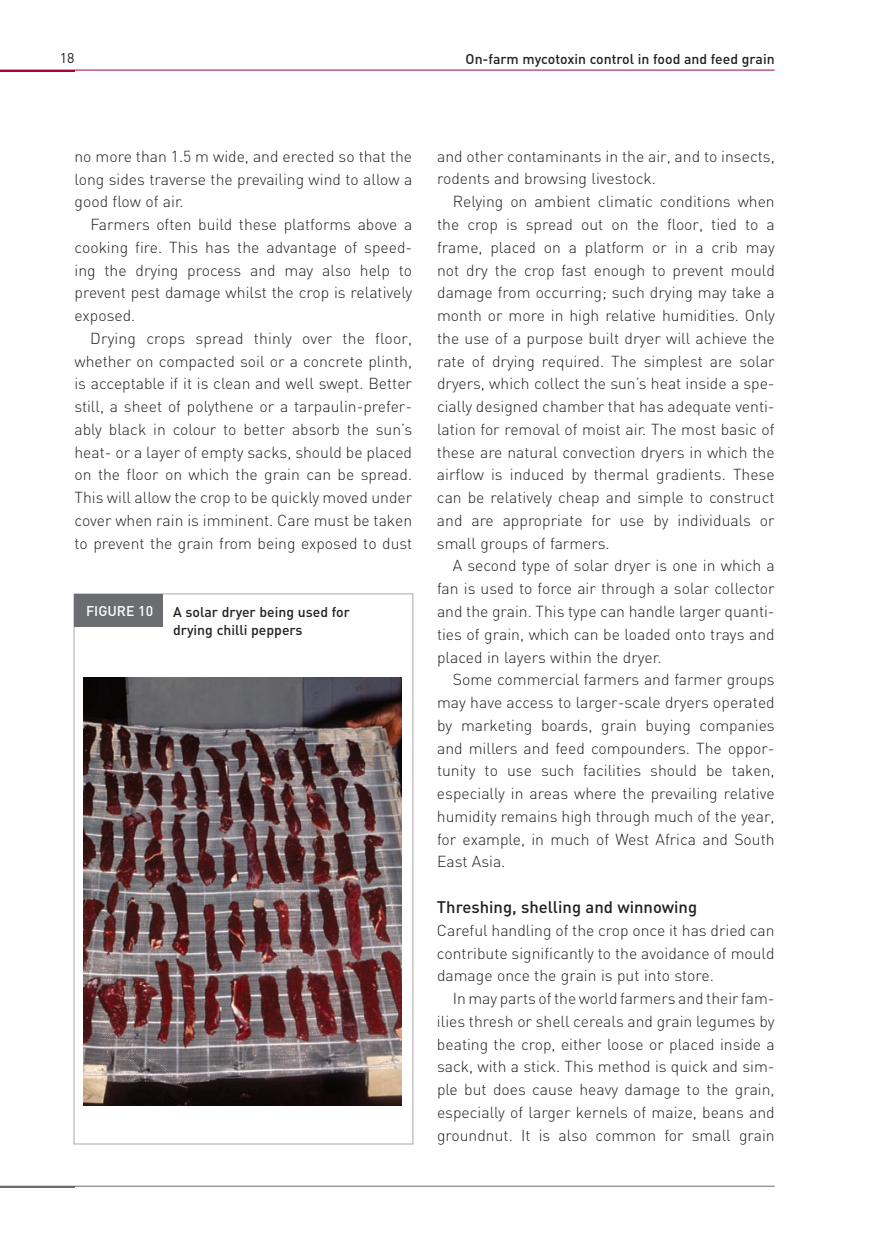
<style>
.page{position:relative;width:874px;height:1241px;background:#fff}
.page>*{position:absolute;margin:0;border:0;box-sizing:border-box;transform-origin:0 0}
.t1{font:500 16.62px "DIN";color:#231f20}
.t2{font:300 15.75px/22.8px "DIN";color:#231f20;text-align:justify}
.t3{font:500 14px/17.5px "DIN";color:#231f20}
.t4{font:500 14px "DIN";color:#fff}
.t5{font:14px "DIN";color:#231f20}
</style>
<div class="page">
<hr style="left:0;top:70px;width:774px;height:1px;background:#ab0333">
<hr style="left:0;top:1185px;width:774px;height:1px;background:#6c6d70">
<hr style="left:0;top:70px;width:74px;height:2px;background:#ab0333">
<hr style="left:0;top:1185px;width:74px;height:2px;background:#6c6d70">
<div style="left:74px;top:594px;width:89px;height:32px;background:#6c6d70"></div>
<img style="left:84px;top:677px;width:317px;height:428px">
<p class="t5" style="left:60px;top:49px;width:16px">18</p>
<p class="t3" style="left:465px;top:49px;width:310px">On-farm mycotoxin control in food and feed grain</p>
<p class="t2" style="left:74px;top:144px;width:339px">no more than 1.5 m wide, and erected so that the long sides traverse the prevailing wind to allow a good flow of air.</p>
<p class="t2" style="left:74px;top:212px;width:339px;text-indent:16px">Farmers often build these platforms above a cooking fire. This has the advantage of speed&shy;ing the drying process and may also help to prevent pest damage whilst the crop is relatively exposed.</p>
<p class="t2" style="left:74px;top:326px;width:339px;text-indent:16px">Drying crops spread thinly over the floor, whether on compacted soil or a concrete plinth, is acceptable if it is clean and well swept. Better still, a sheet of polythene or a tarpaulin-prefer&shy;ably black in colour to better absorb the sun’s heat- or a layer of empty sacks, should be placed on the floor on which the grain can be spread.<br>This will allow the crop to be quickly moved under cover when rain is imminent. Care must be taken to prevent the grain from being exposed to dust</p>
<p class="t4" style="left:86px;top:601px;width:69px">Figure 10</p>
<p class="t3" style="left:173px;top:602px;width:178px">A solar dryer being used for drying chilli peppers</p>
<p class="t2" style="left:437px;top:144px;width:339px">and other contaminants in the air, and to insects, rodents and browsing livestock.</p>
<p class="t2" style="left:436px;top:189px;width:339px;text-indent:16px">Relying on ambient climatic conditions when the crop is spread out on the floor, tied to a frame, placed on a platform or in a crib may not dry the crop fast enough to prevent mould damage from occurring; such drying may take a month or more in high relative humidities. Only the use of a purpose built dryer will achieve the rate of drying required. The simplest are solar dryers, which collect the sun’s heat inside a spe&shy;cially designed chamber that has adequate venti&shy;lation for removal of moist air. The most basic of these are natural convection dryers in which the airflow is induced by thermal gradients. These can be relatively cheap and simple to construct and are appropriate for use by individuals or small groups of farmers.</p>
<p class="t2" style="left:437px;top:553px;width:339px;text-indent:16px">A second type of solar dryer is one in which a fan is used to force air through a solar collector and the grain. This type can handle larger quanti&shy;ties of grain, which can be loaded onto trays and placed in layers within the dryer.</p>
<p class="t2" style="left:437px;top:667px;width:339px;text-indent:16px">Some commercial farmers and farmer groups may have access to larger-scale dryers operated by marketing boards, grain buying companies and millers and feed compounders. The oppor&shy;tunity to use such facilities should be taken, especially in areas where the prevailing relative humidity remains high through much of the year, for example, in much of West Africa and South East Asia.</p>
<p class="t1" style="left:437px;top:895px;width:261px">Threshing, shelling and winnowing</p>
<p class="t2" style="left:437px;top:918px;width:339px">Careful handling of the crop once it has dried can contribute significantly to the avoidance of mould damage once the grain is put into store.</p>
<p class="t2" style="left:437px;top:986px;width:339px;text-indent:16px">In may parts of the world farmers and their fam&shy;ilies thresh or shell cereals and grain legumes by beating the crop, either loose or placed inside a sack, with a stick. This method is quick and sim&shy;ple but does cause heavy damage to the grain, especially of larger kernels of maize, beans and groundnut. It is also common for small grain</p>
</div>
